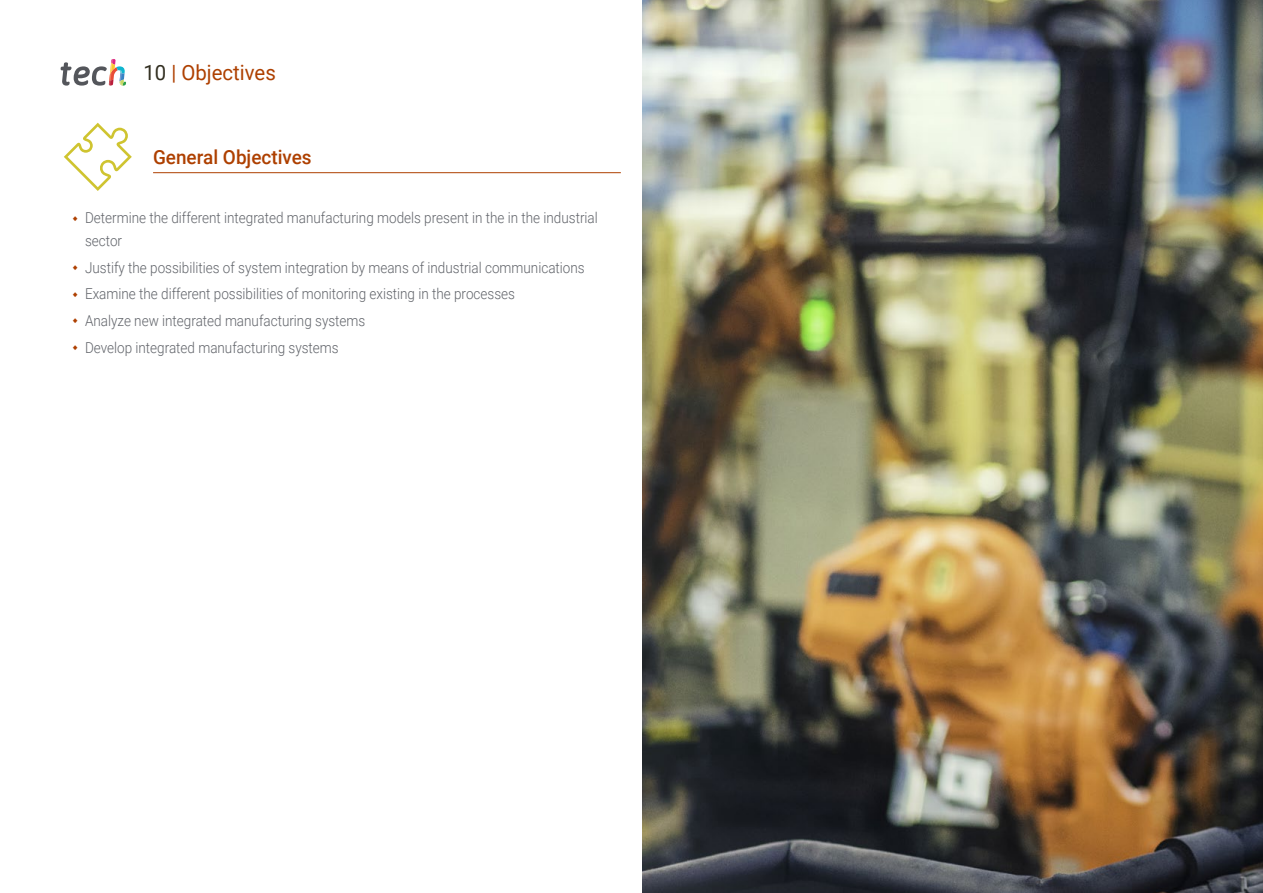
<style>
.page{position:relative;width:1263px;height:893px;background:#fff}
.page>*{position:absolute;margin:0;border:0;box-sizing:border-box;transform-origin:0 0}
.t1{font:21px "Roboto";color:#ae4000}
.t2{font:500 19.5px "Roboto";color:#ae4000}
.t3{font:300 15px/26.7px "Roboto";color:#61646a;scale:.9 1}
.s1{color:#312e20}
</style>
<div class="page">
<hr style="left:153px;top:172px;width:468px;height:1px;background:#ae4000">
<svg style="left:64px;top:123px;width:68px;height:68px"></svg>
<img style="left:642px;top:0;width:621px;height:893px">
<svg style="left:61px;top:59px;width:65px;height:27px"></svg>
<h1 class="t1" style="left:144px;top:57px;width:134px"><span class="s1">10</span> | Objectives</h1>
<h2 class="t2" style="left:153px;top:144px;width:160px">General Objectives</h2>
<p class="t3" style="left:85px;top:206px;width:571px;line-height:22.5px">Determine the different integrated manufacturing models present in the in the industrial sector</p>
<p class="t3" style="left:85px;top:253px;width:557px">Justify the possibilities of system integration by means of industrial communications Examine the different possibilities of monitoring existing in the processes<br>Analyze new integrated manufacturing systems<br>Develop integrated manufacturing systems</p>
</div>
